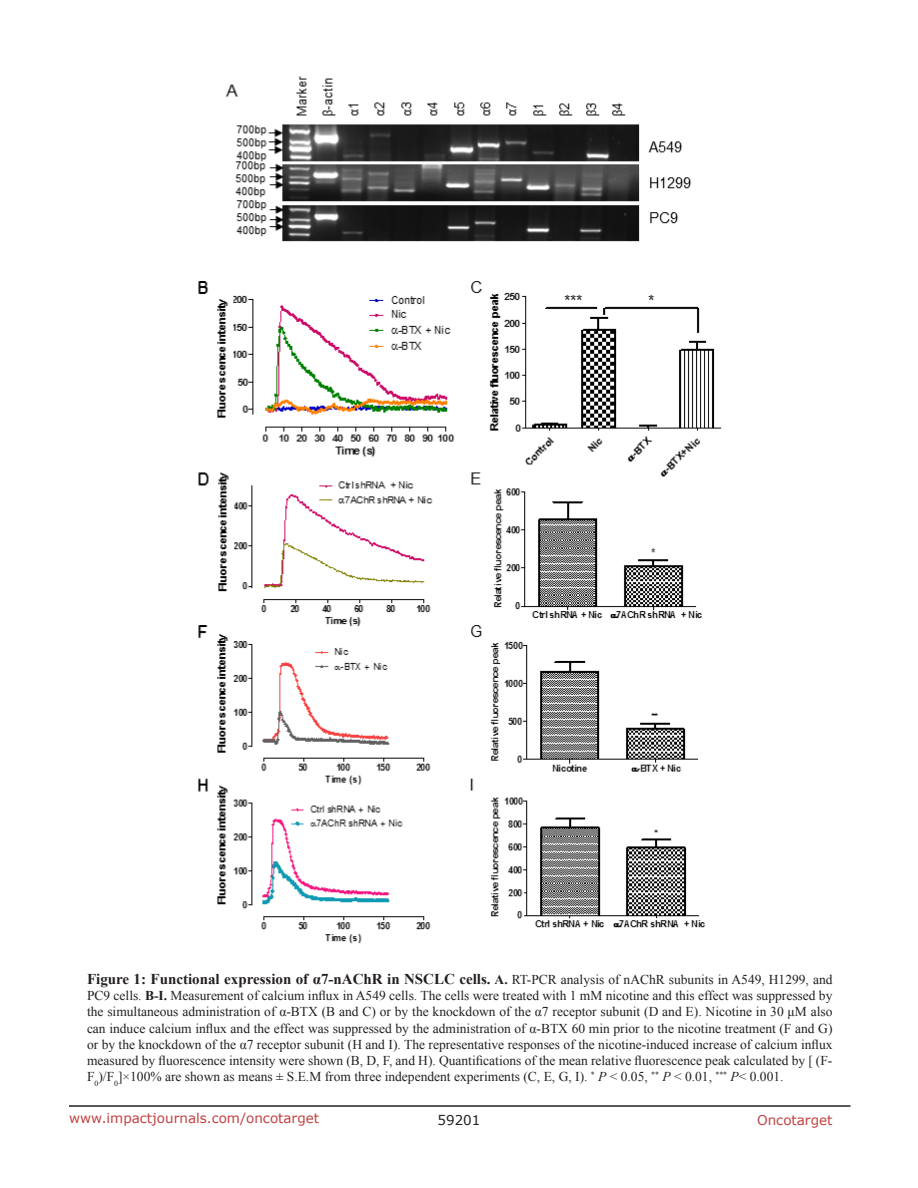
<style>
.page{position:relative;width:918px;height:1188px;background:#fff}
.page>*{position:absolute;margin:0;border:0;box-sizing:border-box;transform-origin:0 0}
.figuretext{font:700 15px "Times New Roman";color:#231f20}
.figuretext-2{font:13.5px/16.2px "Times New Roman";color:#231f20;text-align:justify}
.t1{font:13.5px "Verdana";color:#c24141}
.t2{font:13.5px "Verdana";color:#231f20}
.s1{font-size:13.5px}
.s2{font-weight:400;font-size:13.5px}
.s3{font-weight:700}
.s4{font-style:italic}
</style>
<div class="page">
<hr style="left:69px;top:1105px;width:781px;height:2px;background:#231f20">
<img style="left:198px;top:76px;width:524px;height:868px">
<p class="figuretext" style="left:87px;top:969px;width:747px">Figure 1: Functional expression of α7-nAChR in NSCLC cells. <span class="s1">A.</span> <span class="s2">RT-PCR analysis of nAChR subunits in A549, H1299, and</span></p>
<p class="figuretext-2" style="left:87px;top:987px;width:747px">PC9 cells. <span class="s3">B-I.</span> Measurement of calcium influx in A549 cells. The cells were treated with 1 mM nicotine and this effect was suppressed by the simultaneous administration of α-BTX (B and C) or by the knockdown of the α7 receptor subunit (D and E). Nicotine in 30 μM also can induce calcium influx and the effect was suppressed by the administration of α-BTX 60 min prior to the nicotine treatment (F and G) or by the knockdown of the α7 receptor subunit (H and I). The representative responses of the nicotine-induced increase of calcium influx measured by fluorescence intensity were shown (B, D, F, and H). Quantifications of the mean relative fluorescence peak calculated by [ (F-F<sub>0</sub>)/F<sub>0</sub>]×100% are shown as means ± S.E.M from three independent experiments (C, E, G, I). <sup>*</sup> <span class="s4">P</span> &lt; 0.05, <sup>**</sup> <span class="s4">P</span> &lt; 0.01, <sup>***</sup> <span class="s4">P</span>&lt; 0.001.</p>
<p class="t1" style="left:69px;top:1109px;width:252px">www.impactjournals.com/oncotarget</p>
<p class="t2" style="left:438px;top:1111px;width:44px">59201</p>
<p class="t1" style="left:757px;top:1111px;width:77px">Oncotarget</p>
</div>
